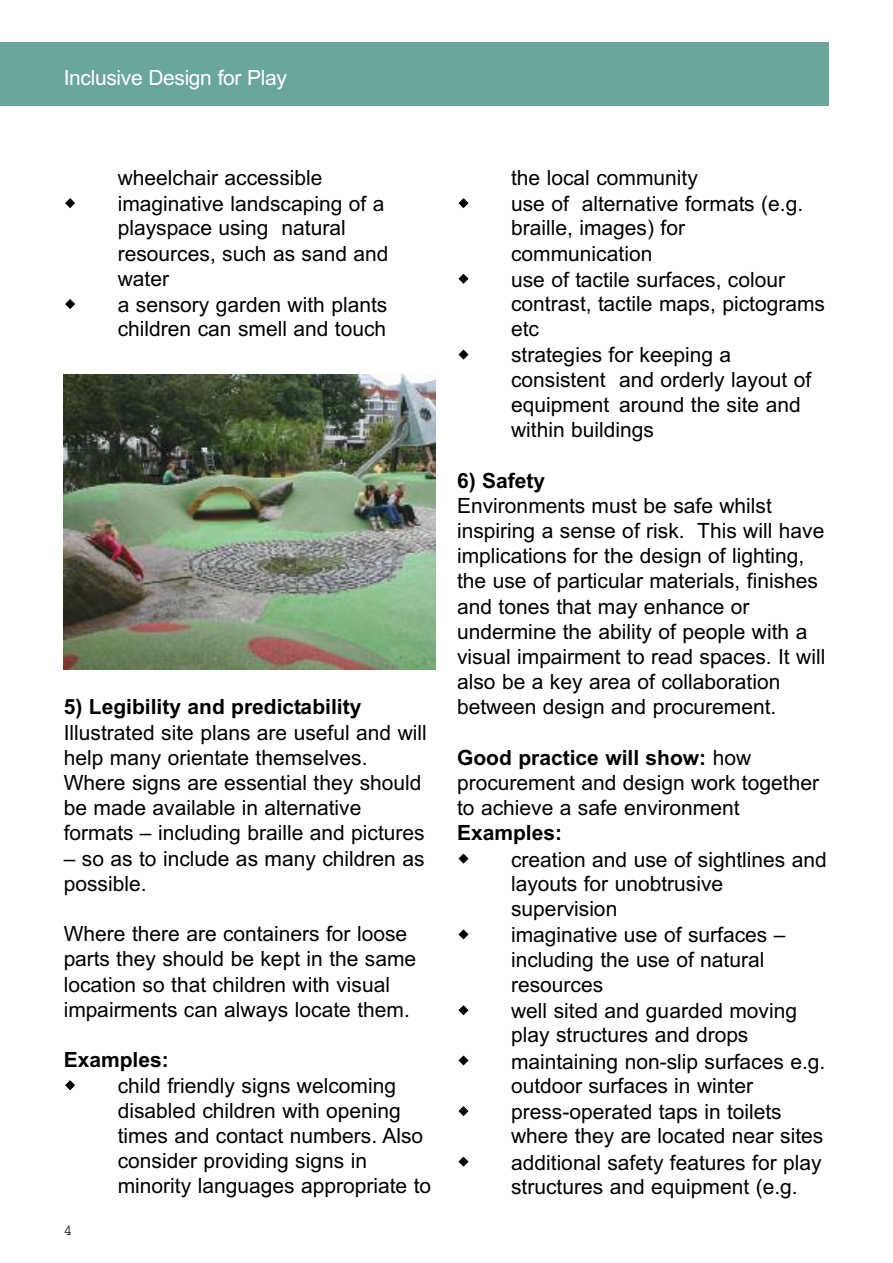
<style>
.page{position:relative;width:893px;height:1263px;background:#fff}
.page>*{position:absolute;margin:0;border:0;box-sizing:border-box;transform-origin:0 0}
.t1{font:21px/25.2px "Arial";color:#000}
.t2{font:700 21px "Arial";color:#000}
.t3{font:21px "Arial";letter-spacing:-.015em;color:#fff}
.t4{font:15px "Courier";color:#000}
.s1{font-weight:700}
</style>
<div class="page">
<div style="left:0;top:43px;width:829px;height:63px;background:#6ba69d"></div>
<img style="left:64px;top:374px;width:372px;height:295px">
<p class="t3" style="left:64px;top:64px;width:225px">Inclusive Design for Play</p>
<p class="t1" style="left:118px;top:165px;width:272px">wheelchair accessible imaginative landscaping of a playspace using natural resources, such as sand and water<br>a sensory garden with plants children can smell and touch</p>
<p class="t2" style="left:64px;top:693px;width:299px">5) Legibility and predictability</p>
<p class="t1" style="left:64px;top:720px;width:365px">Illustrated site plans are useful and will help many orientate themselves.<br>Where signs are essential they should be made available in alternative formats – including braille and pictures</p>
<p class="t1" style="left:64px;top:846px;width:362px">– so as to include as many children as possible.</p>
<p class="t1" style="left:64px;top:921px;width:354px">Where there are containers for loose parts they should be kept in the same location so that children with visual impairments can always locate them.</p>
<p class="t2" style="left:64px;top:1046px;width:107px">Examples:</p>
<p class="t1" style="left:118px;top:1073px;width:315px">child friendly signs welcoming disabled children with opening times and contact numbers. Also consider providing signs in minority languages appropriate to</p>
<p class="t4" style="left:64px;top:1222px;width:10px">4</p>
<p class="t1" style="left:511px;top:165px;width:315px">the local community<br>use of alternative formats (e.g. braille, images) for communication<br>use of tactile surfaces, colour contrast, tactile maps, pictograms etc<br>strategies for keeping a consistent and orderly layout of equipment around the site and within buildings</p>
<p class="t2" style="left:457px;top:466px;width:90px">6) Safety</p>
<p class="t1" style="left:457px;top:493px;width:370px">Environments must be safe whilst inspiring a sense of risk. This will have implications for the design of lighting, the use of particular materials, finishes and tones that may enhance or undermine the ability of people with a visual impairment to read spaces. It will also be a key area of collaboration between design and procurement.</p>
<p class="t1" style="left:457px;top:745px;width:363px"><span class="s1">Good practice will show:</span> how procurement and design work together to achieve a safe environment</p>
<p class="t2" style="left:457px;top:819px;width:107px">Examples:</p>
<p class="t1" style="left:511px;top:847px;width:317px">creation and use of sightlines and layouts for unobtrusive supervision<br>imaginative use of surfaces – including the use of natural resources<br>well sited and guarded moving play structures and drops maintaining non-slip surfaces e.g. outdoor surfaces in winter press-operated taps in toilets where they are located near sites additional safety features for play structures and equipment (e.g.</p>
</div>
